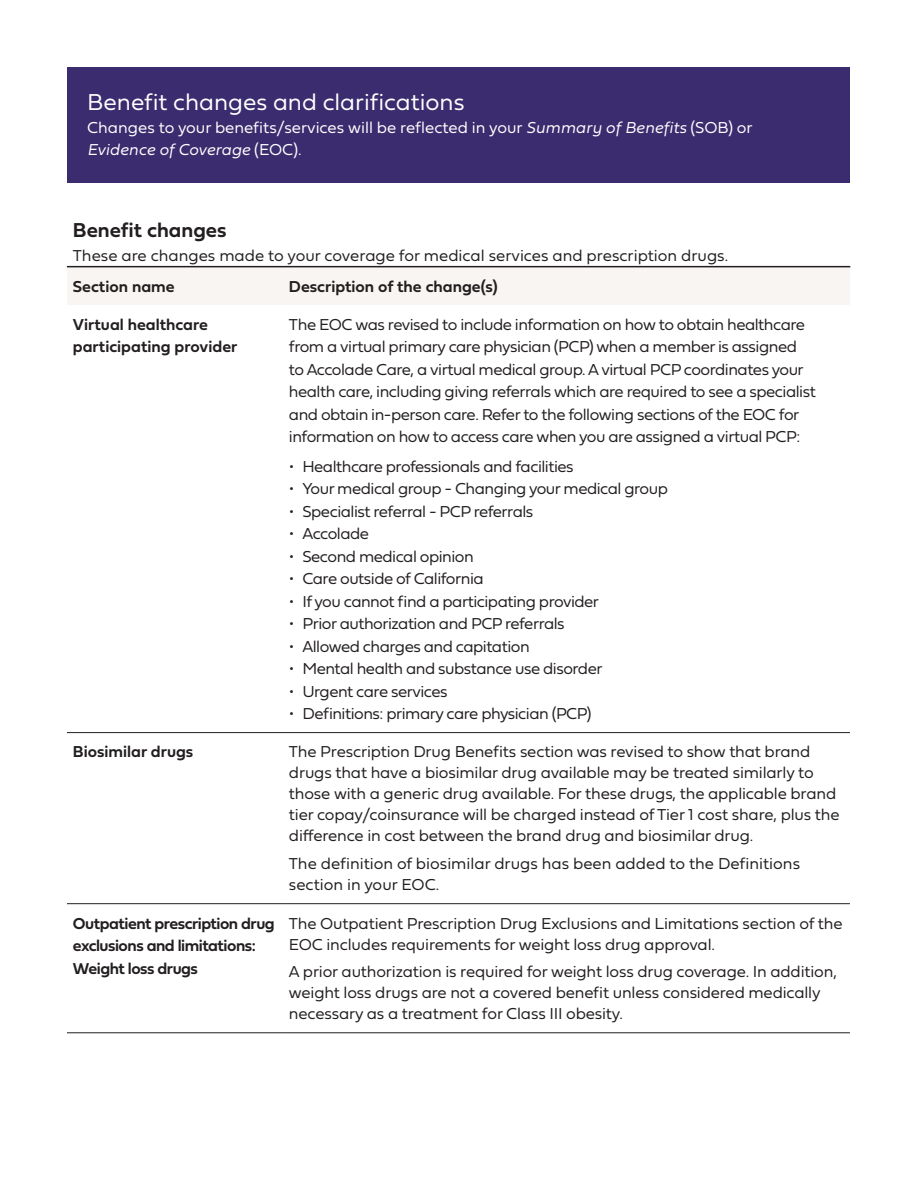
<style>
.page{position:relative;width:918px;height:1188px;background:#fff}
.page>*{position:absolute;margin:0;border:0;box-sizing:border-box;transform-origin:0 0}
.t1{font:24px "Fieldwork Geo Light";color:#fff}
.t2{font:21px "Fieldwork Geo Demibold";color:#231f20}
.t3{font:16.5px/22.5px "Fieldwork Geo Light";letter-spacing:-.03em;color:#231f20}
.t4{font:16.5px/21px "Fieldwork Geo Light";letter-spacing:-.01em;color:#231f20}
.t5{font:16.5px/21px "Fieldwork Geo Light";color:#231f20}
.t6{font:16.5px/22.5px "Fieldwork Geo Light";color:#fff}
.t7{font:16.5px/22.5px "Fieldwork Geo Demibold";color:#231f20}
.t8{font:16.5px/22.5px "Fieldwork Geo Demibold";letter-spacing:-.03em;color:#231f20}
.s1{font-family:"Fieldwork";font-weight:300;font-style:italic}
</style>
<div class="page">
<div style="left:67px;top:67px;width:783px;height:115px;background:#3a2c6f"></div>
<div style="left:67px;top:267px;width:783px;height:38px;background:#f8f5f2"></div>
<hr style="left:67px;top:266px;width:216px;height:1px;background:#231f20">
<hr style="left:283px;top:266px;width:567px;height:1px;background:#231f20">
<hr style="left:67px;top:903px;width:216px;height:1px;background:#231f20">
<hr style="left:283px;top:903px;width:567px;height:1px;background:#231f20">
<hr style="left:67px;top:1033px;width:216px;height:1px;background:#231f20">
<hr style="left:283px;top:1033px;width:567px;height:1px;background:#231f20">
<hr style="left:67px;top:732px;width:216px;height:1px;background:#231f20">
<hr style="left:283px;top:732px;width:567px;height:1px;background:#231f20">
<p class="t1" style="left:87px;top:84px;width:379px">Benefit changes and clarifications</p>
<p class="t6" style="left:87px;top:115px;width:667px">Changes to your benefits/services will be reflected in your <span class="s1">Summary of Benefits</span> (SOB) or<br><span class="s1">Evidence of Coverage</span> (EOC).</p>
<p class="t2" style="left:73px;top:213px;width:155px">Benefit changes</p>
<p class="t5" style="left:73px;top:244px;width:657px">These are changes made to your coverage for medical services and prescription drugs.</p>
<p class="t7" style="left:73px;top:274px;width:103px">Section name</p>
<p class="t7" style="left:289px;top:274px;width:210px">Description of the change(s)</p>
<p class="t7" style="left:73px;top:312px;width:166px">Virtual healthcare participating provider</p>
<p class="t3" style="left:289px;top:312px;width:528px">The EOC was revised to include information on how to obtain healthcare from a virtual primary care physician (PCP) when a member is assigned to Accolade Care, a virtual medical group. A virtual PCP coordinates your health care, including giving referrals which are required to see a specialist and obtain in-person care. Refer to the following sections of the EOC for information on how to access care when you are assigned a virtual PCP:</p>
<p class="t3" style="left:289px;top:454px;width:286px">• Healthcare professionals and facilities</p>
<p class="t3" style="left:289px;top:477px;width:381px">• Your medical group - Changing your medical group</p>
<p class="t3" style="left:289px;top:499px;width:246px">• Specialist referral - PCP referrals</p>
<p class="t3" style="left:289px;top:522px;width:82px">• Accolade</p>
<p class="t3" style="left:289px;top:544px;width:186px">• Second medical opinion</p>
<p class="t3" style="left:289px;top:567px;width:196px">• Care outside of California</p>
<p class="t3" style="left:289px;top:589px;width:312px">• If you cannot find a participating provider</p>
<p class="t3" style="left:289px;top:612px;width:277px">• Prior authorization and PCP referrals</p>
<p class="t3" style="left:289px;top:634px;width:242px">• Allowed charges and capitation</p>
<p class="t3" style="left:289px;top:657px;width:315px">• Mental health and substance use disorder</p>
<p class="t3" style="left:289px;top:679px;width:160px">• Urgent care services</p>
<p class="t3" style="left:289px;top:702px;width:304px">• Definitions: primary care physician (PCP)</p>
<p class="t7" style="left:73px;top:740px;width:122px">Biosimilar drugs</p>
<p class="t4" style="left:289px;top:741px;width:552px">The Prescription Drug Benefits section was revised to show that brand drugs that have a biosimilar drug available may be treated similarly to those with a generic drug available. For these drugs, the applicable brand tier copay/coinsurance will be charged instead of Tier 1 cost share, plus the difference in cost between the brand drug and biosimilar drug.</p>
<p class="t5" style="left:289px;top:852px;width:513px">The definition of biosimilar drugs has been added to the Definitions section in your EOC.</p>
<p class="t8" style="left:73px;top:911px;width:203px">Outpatient prescription drug exclusions and limitations:<br>Weight loss drugs</p>
<p class="t4" style="left:289px;top:912px;width:555px">The Outpatient Prescription Drug Exclusions and Limitations section of the<br>EOC includes requirements for weight loss drug approval.</p>
<p class="t4" style="left:289px;top:960px;width:550px">A prior authorization is required for weight loss drug coverage. In addition, weight loss drugs are not a covered benefit unless considered medically necessary as a treatment for Class III obesity.</p>
</div>
